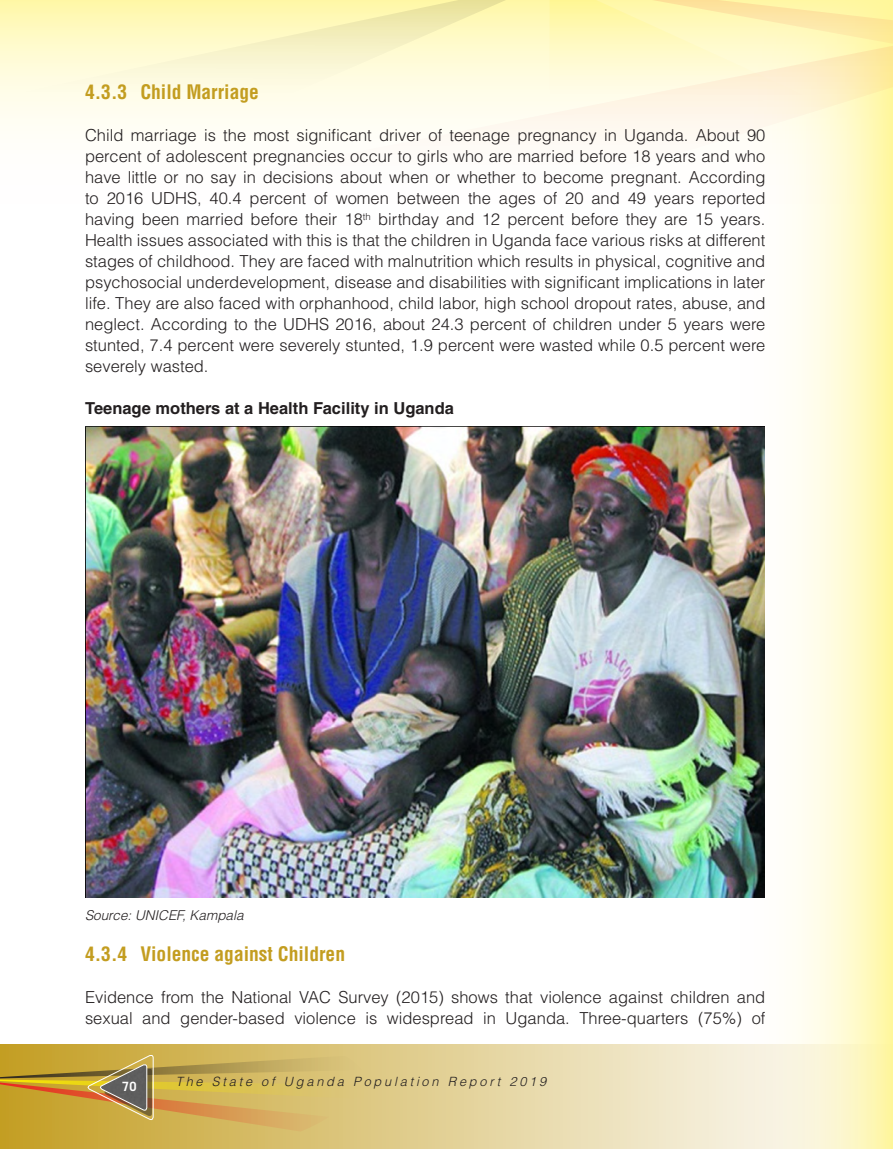
<style>
.page{position:relative;width:893px;height:1149px;background:#fff}
.page>*{position:absolute;margin:0;border:0;box-sizing:border-box;transform-origin:0 0}
.sub2{font:700 condensed 19.5px "Helvetica LT Std";color:#c39d20}
.BODE1{font:300 16.5px/21px "Helvetica LT Std";color:#231f20;text-align:justify}
.BODE1-2{font:700 16.5px "Helvetica LT Std";color:#231f20}
.t1{font:italic 300 13.5px "Helvetica LT Std";color:#231f20}
.t2{font:italic 300 12.75px "Helvetica LT Std";letter-spacing:.22em;color:#231f20}
.t3{font:700 12.75px "Trade Gothic";color:#fff}
</style>
<div class="page">
<svg style="left:723px;top:243px;width:170px;height:801px"></svg>
<svg style="left:0;top:0;width:893px;height:243px"></svg>
<svg style="left:585px;top:0;width:308px;height:134px;background:#fef4c8"></svg>
<svg style="left:549px;top:0;width:279px;height:107px;background:#fef6c7"></svg>
<svg style="left:0;top:0;width:534px;height:103px;background:#fcf8cc"></svg>
<svg style="left:0;top:1044px;width:892px;height:104px;background:#e9dcaa"></svg>
<hr style="left:892px;top:1044px;width:1px;height:104px;background:#c39d20">
<svg style="left:0;top:1053px;width:369px;height:78px;background:#c9a951"></svg>
<img style="left:85px;top:426px;width:680px;height:471px">
<p class="sub2" style="left:85px;top:80px;width:175px">4.3.3 Child Marriage</p>
<p class="BODE1" style="left:85px;top:125px;width:682px">Child marriage is the most significant driver of teenage pregnancy in Uganda. About 90 percent of adolescent pregnancies occur to girls who are married before 18 years and who have little or no say in decisions about when or whether to become pregnant. According to 2016 UDHS, 40.4 percent of women between the ages of 20 and 49 years reported having been married before their 18<sup>th</sup> birthday and 12 percent before they are 15 years.<br>Health issues associated with this is that the children in Uganda face various risks at different stages of childhood. They are faced with malnutrition which results in physical, cognitive and psychosocial underdevelopment, disease and disabilities with significant implications in later life. They are also faced with orphanhood, child labor, high school dropout rates, abuse, and neglect. According to the UDHS 2016, about 24.3 percent of children under 5 years were stunted, 7.4 percent were severely stunted, 1.9 percent were wasted while 0.5 percent were severely wasted.</p>
<p class="BODE1-2" style="left:85px;top:398px;width:370px">Teenage mothers at a Health Facility in Uganda</p>
<p class="t1" style="left:85px;top:906px;width:160px">Source: UNICEF, Kampala</p>
<p class="sub2" style="left:85px;top:941px;width:262px">4.3.4 Violence against Children</p>
<p class="BODE1" style="left:85px;top:986px;width:682px">Evidence from the National VAC Survey (2015) shows that violence against children and sexual and gender-based violence is widespread in Uganda. Three-quarters (75%) of</p>
<p class="t3" style="left:122px;top:1078px;width:16px">70</p>
<p class="t2" style="left:176px;top:1073px;width:372px">The State of Uganda Population Report 2019</p>
</div>
